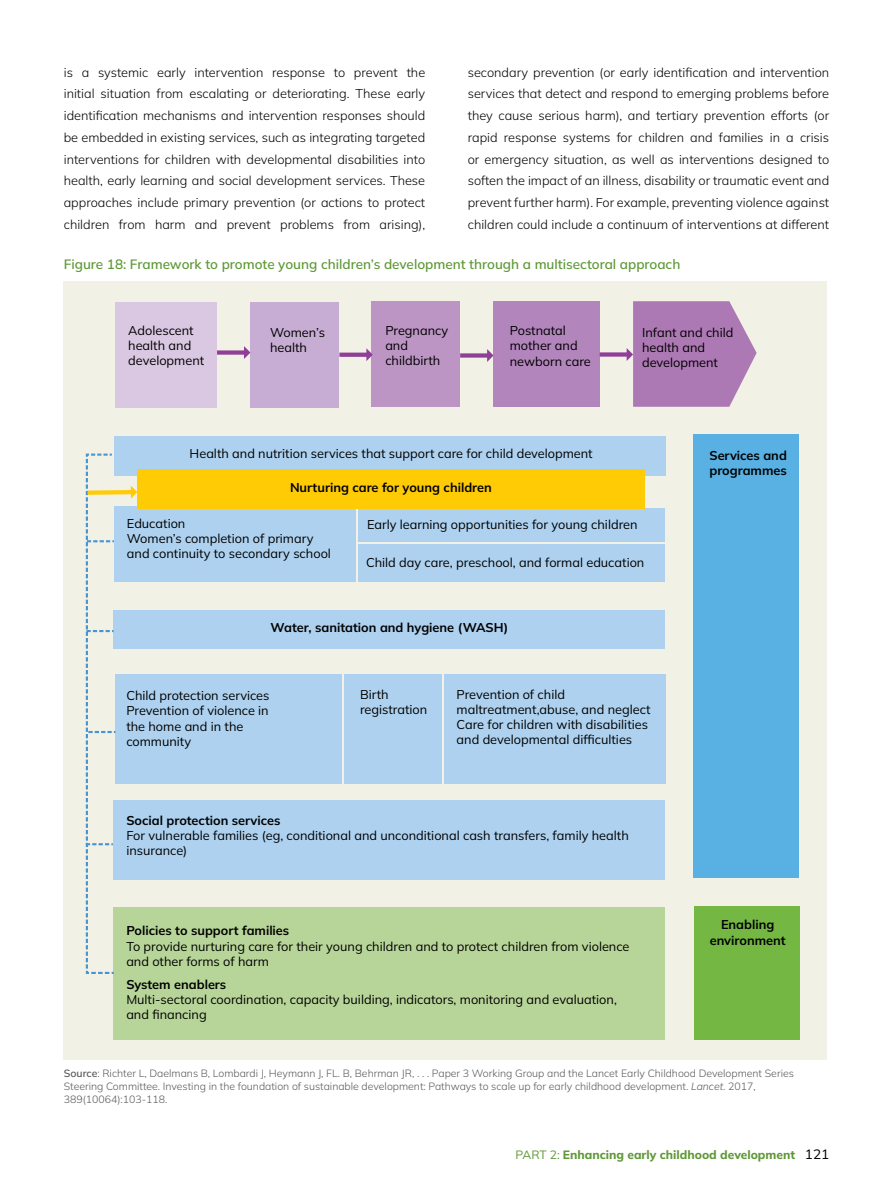
<style>
.page{position:relative;width:893px;height:1191px;background:#fff}
.page>*{position:absolute;margin:0;border:0;box-sizing:border-box;transform-origin:0 0}
.t1{font:600 13.5px "Mulish";color:#5f9937}
.t2{font:300 12.75px/21.8px "Mulish";color:#000;text-align:justify}
.t3{font:12.75px/15.3px "Mulish";color:#000}
.t4{font:700 12.75px/15.3px "Mulish";color:#000}
.t5{font:800 12px "Mulish";color:#5f9937}
.t6{font:300 10.5px/12.6px "Mulish";color:#58595b}
.s1{font-weight:600}
.s2{font-style:italic}
.s3{font-weight:400}
.s4{font-weight:400;font-size:13.5px;color:#000}
</style>
<div class="page">
<div style="left:64px;top:281px;width:763px;height:778px;background:#f2f1e6"></div>
<div style="left:358px;top:544px;width:307px;height:38px;background:#add1ef"></div>
<div style="left:358px;top:508px;width:307px;height:34px;background:#add1ef"></div>
<div style="left:115px;top:302px;width:102px;height:106px;background:#dac7e1"></div>
<div style="left:250px;top:302px;width:89px;height:106px;background:#c7add3"></div>
<div style="left:371px;top:301px;width:89px;height:106px;background:#bc95c4"></div>
<div style="left:493px;top:301px;width:106px;height:106px;background:#b285bc"></div>
<div style="left:114px;top:436px;width:551px;height:39px;background:#add1ef"></div>
<div style="left:114px;top:506px;width:242px;height:76px;background:#add1ef"></div>
<div style="left:114px;top:610px;width:551px;height:39px;background:#add1ef"></div>
<div style="left:115px;top:674px;width:226px;height:109px;background:#add1ef"></div>
<div style="left:114px;top:800px;width:551px;height:79px;background:#add1ef"></div>
<div style="left:114px;top:907px;width:551px;height:132px;background:#b8d599"></div>
<div style="left:694px;top:906px;width:105px;height:133px;background:#74b743"></div>
<div style="left:694px;top:435px;width:105px;height:443px;background:#58b0e3"></div>
<div style="left:137px;top:469px;width:507px;height:40px;background:#ffcb05"></div>
<div style="left:344px;top:674px;width:98px;height:109px;background:#add1ef"></div>
<div style="left:445px;top:674px;width:221px;height:109px;background:#add1ef"></div>
<div style="left:217px;top:350px;width:28px;height:5px;background:#903f98"></div>
<svg style="left:244px;top:346px;width:6px;height:13px"></svg>
<div style="left:339px;top:352px;width:28px;height:5px;background:#903f98"></div>
<svg style="left:366px;top:348px;width:7px;height:13px"></svg>
<svg style="left:460px;top:353px;width:27px;height:4px"></svg>
<svg style="left:487px;top:349px;width:7px;height:13px"></svg>
<div style="left:600px;top:352px;width:27px;height:5px;background:#903f98"></div>
<svg style="left:627px;top:301px;width:130px;height:106px;background:#b78bbb"></svg>
<svg style="left:85px;top:453px;width:52px;height:522px"></svg>
<p class="t2" style="left:64px;top:61px;width:363px">is a systemic early intervention response to prevent the initial situation from escalating or deteriorating. These early identification mechanisms and intervention responses should be embedded in existing services, such as integrating targeted interventions for children with developmental disabilities into health, early learning and social development services. These approaches include primary prevention (or actions to protect children from harm and prevent problems from arising),</p>
<p class="t2" style="left:468px;top:61px;width:363px">secondary prevention (or early identification and intervention services that detect and respond to emerging problems before they cause serious harm), and tertiary prevention efforts (or rapid response systems for children and families in a crisis or emergency situation, as well as interventions designed to soften the impact of an illness, disability or traumatic event and prevent further harm). For example, preventing violence against children could include a continuum of interventions at different</p>
<p class="t1" style="left:64px;top:255px;width:618px">Figure 18: Framework to promote young children’s development through a multisectoral approach</p>
<p class="t3" style="left:128px;top:322px;width:78px">Adolescent health and development</p>
<p class="t3" style="left:270px;top:324px;width:56px">Women’s health</p>
<p class="t3" style="left:385px;top:322px;width:64px">Pregnancy and childbirth</p>
<p class="t3" style="left:510px;top:322px;width:83px">Postnatal mother and newborn care</p>
<p class="t3" style="left:642px;top:324px;width:93px">Infant and child health and development</p>
<p class="t3" style="left:190px;top:445px;width:405px">Health and nutrition services that support care for child development</p>
<p class="t4" style="left:290px;top:479px;width:203px">Nurturing care for young children</p>
<p class="t3" style="left:127px;top:515px;width:60px">Education</p>
<p class="t3" style="left:367px;top:516px;width:272px">Early learning opportunities for young children</p>
<p class="t3" style="left:127px;top:530px;width:206px">Women’s completion of primary and continuity to secondary school</p>
<p class="t3" style="left:366px;top:554px;width:280px">Child day care, preschool, and formal education</p>
<p class="t4" style="left:271px;top:619px;width:239px">Water, sanitation and hygiene (WASH)</p>
<p class="t3" style="left:126px;top:687px;width:145px">Child protection services<br>Prevention of violence in the home and in the community</p>
<p class="t3" style="left:360px;top:686px;width:69px">Birth registration</p>
<p class="t3" style="left:457px;top:686px;width:195px">Prevention of child maltreatment,abuse, and neglect<br>Care for children with disabilities and developmental difficulties</p>
<p class="t4" style="left:126px;top:812px;width:156px">Social protection services</p>
<p class="t3" style="left:126px;top:827px;width:504px">For vulnerable families (eg, conditional and unconditional cash transfers, family health insurance)</p>
<p class="t4" style="left:126px;top:923px;width:164px">Policies to support families</p>
<p class="t3" style="left:126px;top:938px;width:505px">To provide nurturing care for their young children and to protect children from violence and other forms of harm</p>
<p class="t4" style="left:126px;top:976px;width:101px">System enablers</p>
<p class="t3" style="left:126px;top:991px;width:492px">Multi-sectoral coordination, capacity building, indicators, monitoring and evaluation, and financing</p>
<p class="t4" style="left:709px;top:447px;width:79px">Services and programmes</p>
<p class="t4" style="left:710px;top:917px;width:77px;text-align:center">Enabling environment</p>
<p class="t6" style="left:64px;top:1067px;width:732px"><span class="s1">Source</span>: Richter L, Daelmans B, Lombardi J, Heymann J, FL. B, Behrman JR, . . . Paper 3 Working Group and the Lancet Early Childhood Development Series<br>Steering Committee. Investing in the foundation of sustainable development: Pathways to scale up for early childhood development. <span class="s2">Lancet</span>. 2017,<br>389(10064):103-118.</p>
<p class="t5" style="left:516px;top:1146px;width:315px"><span class="s3">PART 2:</span> Enhancing early childhood development <span class="s4">121</span></p>
</div>
